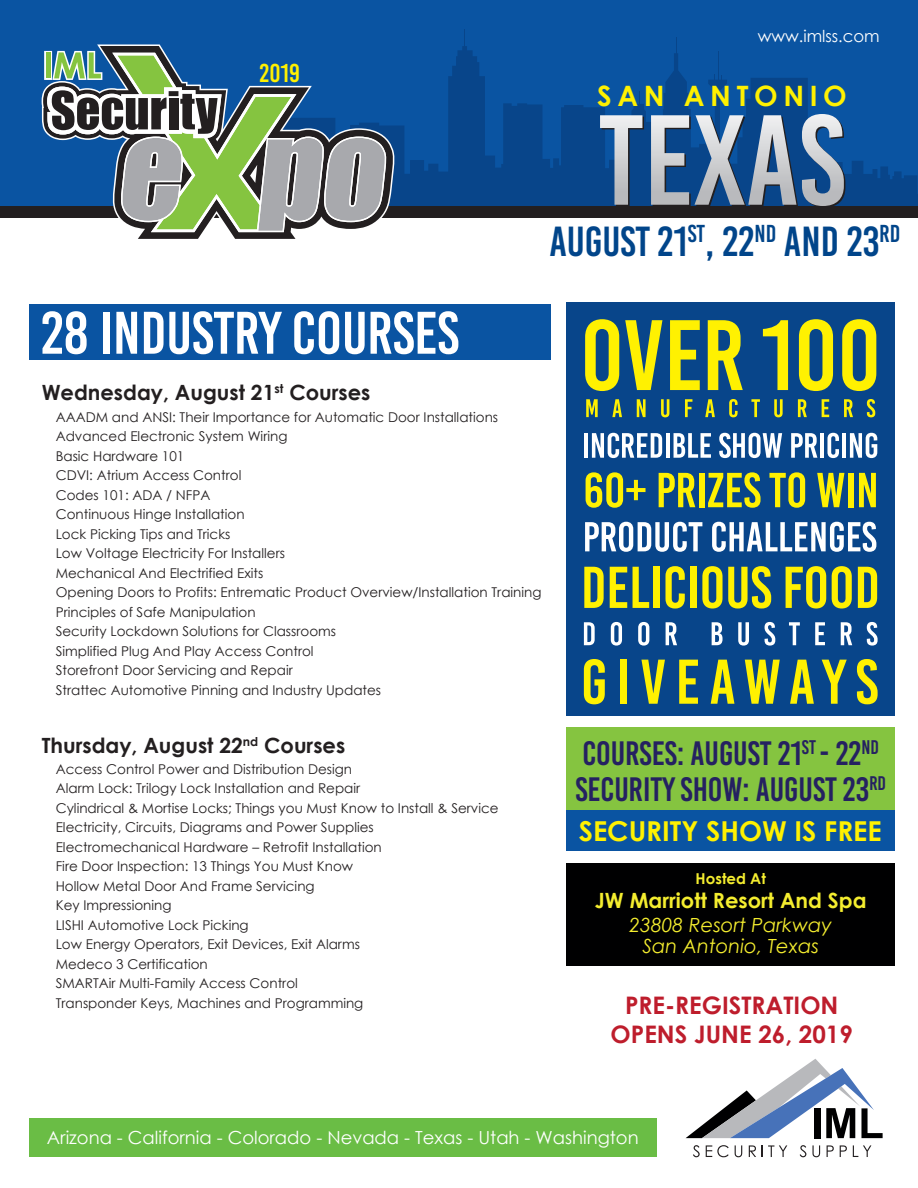
<style>
.page{position:relative;width:918px;height:1188px;background:#fff}
.page>*{position:absolute;margin:0;border:0;box-sizing:border-box;transform-origin:0 0}
.t1{font:59.85px "Bebas Kai";color:#fff}
.t2{font:42px "Bebas Kai";color:#01458a}
.t3{font:33.75px/36px "Bebas Kai";color:#252161}
.t4{font:700 28.05px "Century Gothic";letter-spacing:.2em;color:#fff101}
.t5{font:700 27.45px "Century Gothic";color:#fff101}
.t6{font:25.8px "Bebas Kai";color:#fff101}
.t7{font:700 24.15px/29px "Century Gothic";color:#be1d2c;text-align:center}
.t8{font:700 21px "Century Gothic";color:#231f20}
.t9{font:700 21px "Century Gothic";color:#f4ed2f}
.t10{font:italic 19.5px/21px "Century Gothic";color:#f4ed2f;text-align:center}
.t11{font:18px "Century Gothic";color:#fff}
.t12{font:16.5px "Century Gothic";color:#fff}
.t13{font:700 15px "Century Gothic";color:#f4ed2f}
.t14{font:13.5px/19.5px "Century Gothic";color:#231f20}
</style>
<div class="page">
<div style="left:0;top:0;width:918px;height:213px;background:#0a54a2"></div>
<svg style="left:395px;top:46px;width:523px;height:160px"></svg>
<svg style="left:464px;top:29px;width:1px;height:17px"></svg>
<svg style="left:639px;top:92px;width:1px;height:12px"></svg>
<svg style="left:676px;top:37px;width:1px;height:17px"></svg>
<svg style="left:714px;top:51px;width:8px;height:29px"></svg>
<div style="left:567px;top:303px;width:328px;height:413px;background:#08458a"></div>
<div style="left:567px;top:863px;width:328px;height:103px;background:#000001"></div>
<div style="left:29px;top:304px;width:521px;height:56px;background:#0a54a2"></div>
<div style="left:29px;top:1118px;width:628px;height:39px;background:#6abd45"></div>
<svg style="left:693px;top:1145px;width:7px;height:12px"></svg>
<svg style="left:706px;top:1145px;width:23px;height:12px"></svg>
<svg style="left:735px;top:1145px;width:7px;height:12px"></svg>
<svg style="left:749px;top:1145px;width:7px;height:12px"></svg>
<svg style="left:762px;top:1145px;width:25px;height:12px"></svg>
<svg style="left:800px;top:1145px;width:6px;height:12px"></svg>
<svg style="left:812px;top:1145px;width:8px;height:12px"></svg>
<svg style="left:827px;top:1145px;width:7px;height:12px"></svg>
<svg style="left:840px;top:1145px;width:7px;height:12px"></svg>
<svg style="left:853px;top:1145px;width:18px;height:12px"></svg>
<svg style="left:686px;top:1059px;width:197px;height:79px"></svg>
<svg style="left:585px;top:319px;width:34px;height:72px"></svg>
<svg style="left:625px;top:320px;width:37px;height:70px"></svg>
<svg style="left:670px;top:320px;width:30px;height:70px"></svg>
<svg style="left:708px;top:320px;width:35px;height:70px"></svg>
<svg style="left:763px;top:320px;width:25px;height:70px"></svg>
<svg style="left:799px;top:319px;width:34px;height:72px"></svg>
<svg style="left:842px;top:319px;width:34px;height:72px"></svg>
<svg style="left:586px;top:399px;width:12px;height:18px"></svg>
<svg style="left:612px;top:399px;width:10px;height:18px"></svg>
<svg style="left:637px;top:399px;width:9px;height:18px"></svg>
<svg style="left:661px;top:399px;width:8px;height:18px"></svg>
<svg style="left:685px;top:399px;width:7px;height:18px"></svg>
<svg style="left:705px;top:399px;width:10px;height:18px"></svg>
<svg style="left:729px;top:399px;width:9px;height:18px"></svg>
<svg style="left:751px;top:399px;width:9px;height:18px"></svg>
<svg style="left:774px;top:399px;width:9px;height:18px"></svg>
<svg style="left:798px;top:399px;width:9px;height:18px"></svg>
<svg style="left:822px;top:399px;width:7px;height:18px"></svg>
<svg style="left:844px;top:399px;width:9px;height:18px"></svg>
<svg style="left:867px;top:399px;width:8px;height:18px"></svg>
<hr style="left:584px;top:433px;width:4px;height:25px;background:#fff">
<svg style="left:592px;top:433px;width:70px;height:25px"></svg>
<hr style="left:666px;top:433px;width:4px;height:25px;background:#fff">
<svg style="left:674px;top:433px;width:37px;height:25px"></svg>
<svg style="left:719px;top:433px;width:63px;height:25px"></svg>
<svg style="left:791px;top:433px;width:26px;height:25px"></svg>
<hr style="left:820px;top:433px;width:4px;height:25px;background:#fff">
<svg style="left:827px;top:433px;width:12px;height:25px"></svg>
<hr style="left:842px;top:433px;width:4px;height:25px;background:#fff">
<svg style="left:850px;top:433px;width:27px;height:25px"></svg>
<svg style="left:585px;top:522px;width:117px;height:30px"></svg>
<svg style="left:712px;top:522px;width:164px;height:30px"></svg>
<svg style="left:584px;top:567px;width:20px;height:41px"></svg>
<svg style="left:610px;top:567px;width:17px;height:41px"></svg>
<svg style="left:633px;top:567px;width:16px;height:41px"></svg>
<div style="left:653px;top:567px;width:6px;height:41px;background:#fff101"></div>
<svg style="left:665px;top:566px;width:20px;height:43px"></svg>
<div style="left:690px;top:567px;width:6px;height:41px;background:#fff101"></div>
<svg style="left:702px;top:566px;width:69px;height:43px"></svg>
<svg style="left:786px;top:566px;width:40px;height:43px"></svg>
<svg style="left:832px;top:566px;width:20px;height:43px"></svg>
<svg style="left:858px;top:567px;width:19px;height:41px"></svg>
<svg style="left:584px;top:622px;width:11px;height:23px"></svg>
<svg style="left:611px;top:622px;width:11px;height:24px"></svg>
<svg style="left:638px;top:622px;width:11px;height:24px"></svg>
<svg style="left:666px;top:622px;width:11px;height:23px"></svg>
<svg style="left:712px;top:622px;width:11px;height:23px"></svg>
<svg style="left:738px;top:622px;width:11px;height:24px"></svg>
<svg style="left:765px;top:622px;width:10px;height:24px"></svg>
<svg style="left:789px;top:622px;width:11px;height:23px"></svg>
<svg style="left:815px;top:622px;width:10px;height:23px"></svg>
<svg style="left:841px;top:622px;width:11px;height:23px"></svg>
<svg style="left:867px;top:622px;width:11px;height:24px"></svg>
<svg style="left:584px;top:659px;width:21px;height:45px"></svg>
<div style="left:621px;top:660px;width:6px;height:44px;background:#fff101"></div>
<svg style="left:641px;top:660px;width:24px;height:44px"></svg>
<svg style="left:679px;top:660px;width:19px;height:44px"></svg>
<svg style="left:711px;top:660px;width:23px;height:44px"></svg>
<svg style="left:745px;top:660px;width:35px;height:44px"></svg>
<svg style="left:790px;top:660px;width:24px;height:44px"></svg>
<svg style="left:822px;top:660px;width:25px;height:44px"></svg>
<svg style="left:857px;top:659px;width:21px;height:45px"></svg>
<svg style="left:586px;top:472px;width:60px;height:36px"></svg>
<svg style="left:659px;top:473px;width:36px;height:34px"></svg>
<div style="left:699px;top:473px;width:5px;height:34px;background:#fff101"></div>
<svg style="left:708px;top:472px;width:53px;height:36px"></svg>
<svg style="left:769px;top:472px;width:36px;height:36px"></svg>
<svg style="left:817px;top:473px;width:27px;height:34px"></svg>
<div style="left:848px;top:473px;width:5px;height:34px;background:#fff101"></div>
<svg style="left:859px;top:473px;width:17px;height:34px"></svg>
<div style="left:567px;top:728px;width:328px;height:123px;background:#85c440"></div>
<div style="left:0;top:206px;width:918px;height:12px;background:#231f20"></div>
<svg style="left:42px;top:44px;width:353px;height:162px"></svg>
<svg style="left:43px;top:46px;width:350px;height:193px"></svg>
<svg style="left:44px;top:51px;width:342px;height:181px"></svg>
<svg style="left:600px;top:115px;width:44px;height:91px;background:#5a7ea6"></svg>
<svg style="left:651px;top:114px;width:194px;height:92px;background:#6d89aa"></svg>
<div style="left:567px;top:810px;width:328px;height:41px;background:#0a54a2"></div>
<h3 class="t6" style="left:260px;top:59px;width:42px">2019</h3>
<p class="t12" style="left:758px;top:24px;width:124px">www.imlss.com</p>
<h3 class="t4" style="left:597px;top:74px;width:251px">SAN ANTONIO</h3>
<h2 class="t2" style="left:549px;top:219px;width:352px">AUGUST 21<sup>ST</sup>, 22<sup>ND</sup> AND 23<sup>RD</sup></h2>
<h1 class="t1" style="left:41px;top:301px;width:419px">28 INDUSTRY COURSES</h1>
<h3 class="t8" style="left:42px;top:377px;width:330px">Wednesday, August 21<sup>st</sup> Courses</h3>
<p class="t14" style="left:56px;top:407px;width:487px">AAADM and ANSI: Their Importance for Automatic Door Installations Advanced Electronic System Wiring<br>Basic Hardware 101<br>CDVI: Atrium Access Control<br>Codes 101: ADA / NFPA<br>Continuous Hinge Installation<br>Lock Picking Tips and Tricks<br>Low Voltage Electricity For Installers<br>Mechanical And Electrified Exits<br>Opening Doors to Profits: Entrematic Product Overview/Installation Training Principles of Safe Manipulation<br>Security Lockdown Solutions for Classrooms<br>Simplified Plug And Play Access Control<br>Storefront Door Servicing and Repair<br>Strattec Automotive Pinning and Industry Updates</p>
<h3 class="t8" style="left:42px;top:730px;width:305px">Thursday, August 22<sup>nd</sup> Courses</h3>
<p class="t14" style="left:56px;top:759px;width:444px">Access Control Power and Distribution Design<br>Alarm Lock: Trilogy Lock Installation and Repair<br>Cylindrical &amp; Mortise Locks; Things you Must Know to Install &amp; Service Electricity, Circuits, Diagrams and Power Supplies Electromechanical Hardware – Retrofit Installation<br>Fire Door Inspection: 13 Things You Must Know<br>Hollow Metal Door And Frame Servicing<br>Key Impressioning<br>LISHI Automotive Lock Picking<br>Low Energy Operators, Exit Devices, Exit Alarms<br>Medeco 3 Certification<br>SMARTAir Multi-Family Access Control<br>Transponder Keys, Machines and Programming</p>
<h3 class="t3" style="left:575px;top:736px;width:312px">COURSES: AUGUST 21<sup>ST</sup> - 22<sup>ND<br></sup>SECURITY SHOW: AUGUST 23<sup>RD</sup></h3>
<h3 class="t5" style="left:579px;top:810px;width:305px">SECURITY SHOW IS FREE</h3>
<p class="t13" style="left:696px;top:867px;width:72px">Hosted At</p>
<h3 class="t9" style="left:595px;top:885px;width:273px">JW Marriott Resort And Spa</h3>
<h3 class="t10" style="left:629px;top:914px;width:204px">23808 Resort Parkway<br>San Antonio, Texas</h3>
<h3 class="t7" style="left:611px;top:990px;width:244px">PRE-REGISTRATION<br>OPENS JUNE 26, 2019</h3>
<h3 class="t11" style="left:47px;top:1125px;width:593px">Arizona - California - Colorado - Nevada - Texas - Utah - Washington</h3>
</div>
